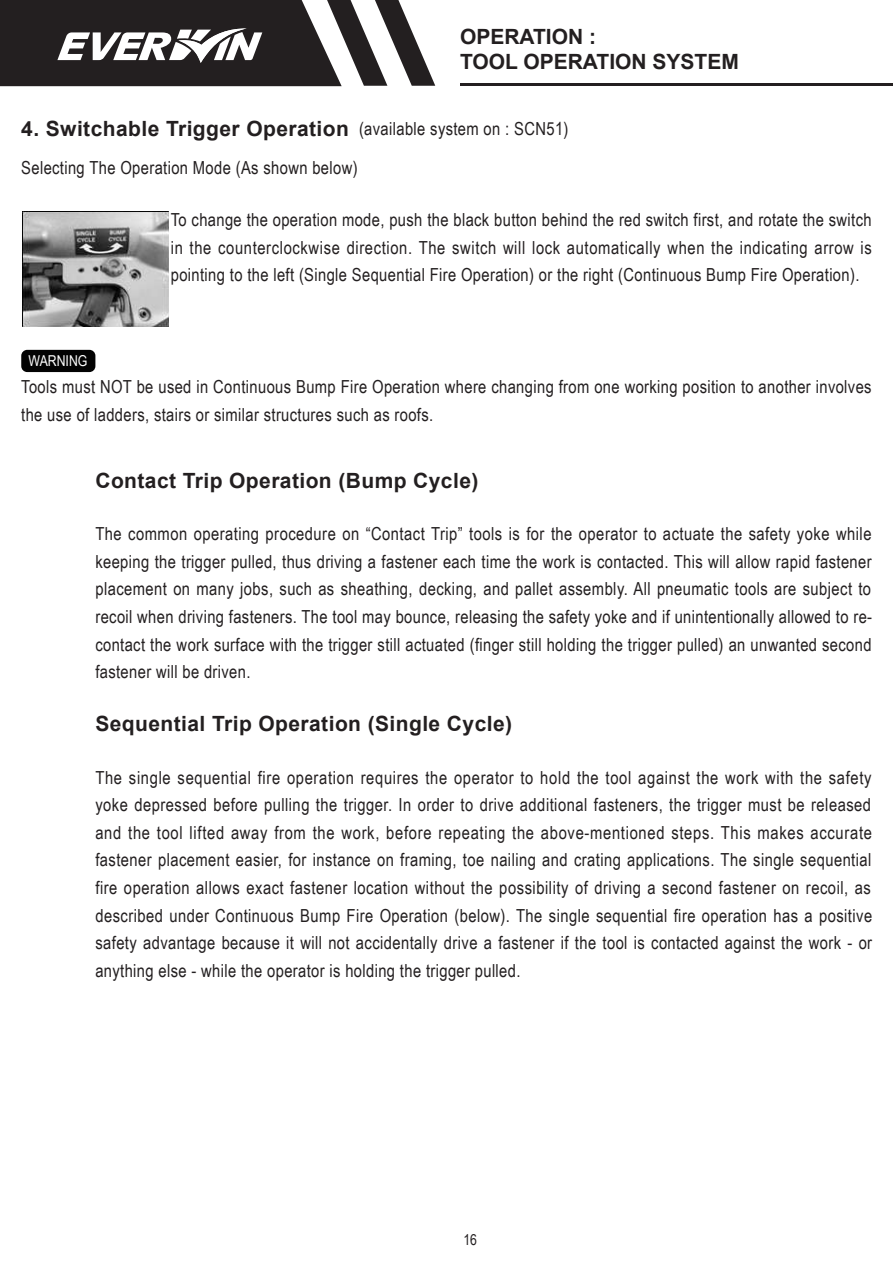
<style>
.page{position:relative;width:893px;height:1263px;background:#fff}
.page>*{position:absolute;margin:0;border:0;box-sizing:border-box;transform-origin:0 0}
.t1{font:700 21px "Arial";letter-spacing:.02em;color:#231f20}
.t2{font:700 21px/25.2px "Arial";color:#231f20}
.t3{font:18px/27.6px "Arial Narrow";letter-spacing:.02em;color:#231f20;text-align:justify}
.t4{font:15px "Arial Narrow";color:#fff}
.t5{font:15px "Arial Narrow";color:#231f20}
.s1{font-family:"Arial Narrow";font-weight:400;font-size:18px}
</style>
<div class="page">
<hr style="left:460px;top:83px;width:433px;height:3px;background:#231f20">
<div style="left:21px;top:350px;width:74px;height:22px;background:#030303;border-radius:6px"></div>
<svg style="left:0;top:0;width:435px;height:86px"></svg>
<img style="left:23px;top:211px;width:146px;height:115px">
<p class="t2" style="left:460px;top:24px;width:280px">OPERATION :<br>TOOL OPERATION SYSTEM</p>
<p class="t1" style="left:21px;top:114px;width:549px">4. Switchable Trigger Operation <span class="s1">(available system on : SCN51)</span></p>
<p class="t3" style="left:21px;top:153px;width:338px">Selecting The Operation Mode (As shown below)</p>
<p class="t3" style="left:171px;top:205px;width:703px">To change the operation mode, push the black button behind the red switch first, and rotate the switch in the counterclockwise direction. The switch will lock automatically when the indicating arrow is pointing to the left (Single Sequential Fire Operation) or the right (Continuous Bump Fire Operation).</p>
<p class="t4" style="left:29px;top:350px;width:60px">WARNING</p>
<p class="t3" style="left:21px;top:373px;width:852px">Tools must NOT be used in Continuous Bump Fire Operation where changing from one working position to another involves the use of ladders, stairs or similar structures such as roofs.</p>
<p class="t1" style="left:95px;top:465px;width:384px">Contact Trip Operation (Bump Cycle)</p>
<p class="t3" style="left:95px;top:519px;width:778px">The common operating procedure on “Contact Trip” tools is for the operator to actuate the safety yoke while keeping the trigger pulled, thus driving a fastener each time the work is contacted. This will allow rapid fastener placement on many jobs, such as sheathing, decking, and pallet assembly. All pneumatic tools are subject to recoil when driving fasteners. The tool may bounce, releasing the safety yoke and if unintentionally allowed to re&shy;contact the work surface with the trigger still actuated (finger still holding the trigger pulled) an unwanted second fastener will be driven.</p>
<p class="t1" style="left:95px;top:709px;width:418px">Sequential Trip Operation (Single Cycle)</p>
<p class="t3" style="left:95px;top:763px;width:778px">The single sequential fire operation requires the operator to hold the tool against the work with the safety yoke depressed before pulling the trigger. In order to drive additional fasteners, the trigger must be released and the tool lifted away from the work, before repeating the above-mentioned steps. This makes accurate fastener placement easier, for instance on framing, toe nailing and crating applications. The single sequential fire operation allows exact fastener location without the possibility of driving a second fastener on recoil, as described under Continuous Bump Fire Operation (below). The single sequential fire operation has a positive safety advantage because it will not accidentally drive a fastener if the tool is contacted against the work - or anything else - while the operator is holding the trigger pulled.</p>
<p class="t5" style="left:463px;top:1228px;width:15px">16</p>
</div>
